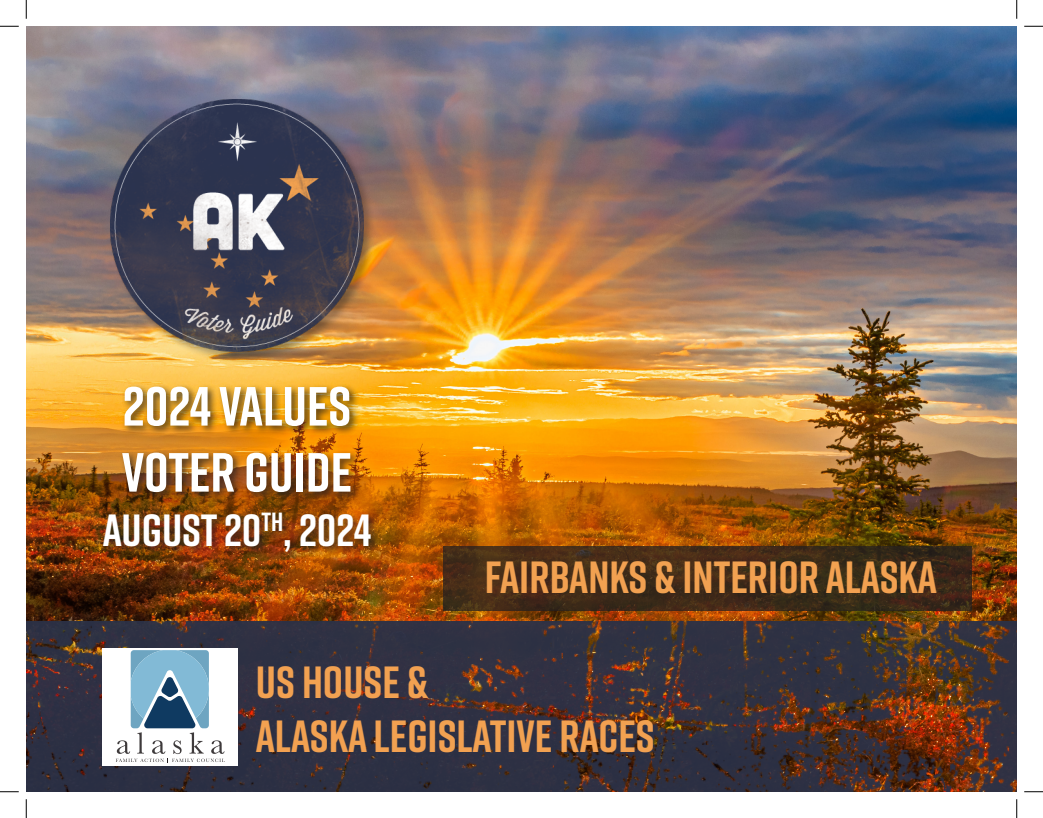
<style>
.page{position:relative;width:1043px;height:818px;background:#fff}
.page>*{position:absolute;margin:0;border:0;box-sizing:border-box;transform-origin:0 0}
.t1{font:700 55px "Rift";color:#fff}
.t2{font:700 45px "Rift";color:#f2a151}
.t3{font:700 45px "Rift";color:#fff}
</style>
<div class="page">
<img style="left:26px;top:26px;width:990px;height:595px">
<div style="left:109px;top:98px;width:267px;height:265px;background:#231f20;opacity:.49"></div>
<img style="left:110px;top:99px;width:253px;height:252px">
<img style="left:26px;top:621px;width:990px;height:170px">
<div style="left:100px;top:383px;width:281px;height:178px;background:#231f20;opacity:.75"></div>
<div style="left:103px;top:648px;width:135px;height:117px;background:#fff"></div>
<svg style="left:116px;top:650px;width:109px;height:113px"></svg>
<svg style="left:443px;top:546px;width:528px;height:64px;background:#3f2b18"></svg>
<svg style="left:0;top:25px;width:19px;height:2px"></svg>
<svg style="left:1024px;top:25px;width:18px;height:2px"></svg>
<svg style="left:0;top:791px;width:19px;height:1px"></svg>
<svg style="left:1024px;top:791px;width:18px;height:1px"></svg>
<svg style="left:25px;top:0;width:2px;height:19px"></svg>
<svg style="left:25px;top:799px;width:2px;height:19px"></svg>
<svg style="left:1016px;top:0;width:1px;height:19px"></svg>
<svg style="left:1016px;top:799px;width:1px;height:19px"></svg>
<p class="t1" style="left:123px;top:367px;width:230px">2024 VALUES</p>
<p class="t1" style="left:122px;top:433px;width:232px">VOTER GUIDE</p>
<p class="t3" style="left:103px;top:497px;width:270px">AUGUST 20<sup>TH</sup>, 2024</p>
<p class="t2" style="left:485px;top:545px;width:453px">FAIRBANKS &amp; INTERIOR ALASKA</p>
<p class="t2" style="left:256px;top:649px;width:174px">US HOUSE &amp;</p>
<p class="t2" style="left:256px;top:703px;width:400px">ALASKA LEGISLATIVE RACES</p>
</div>
